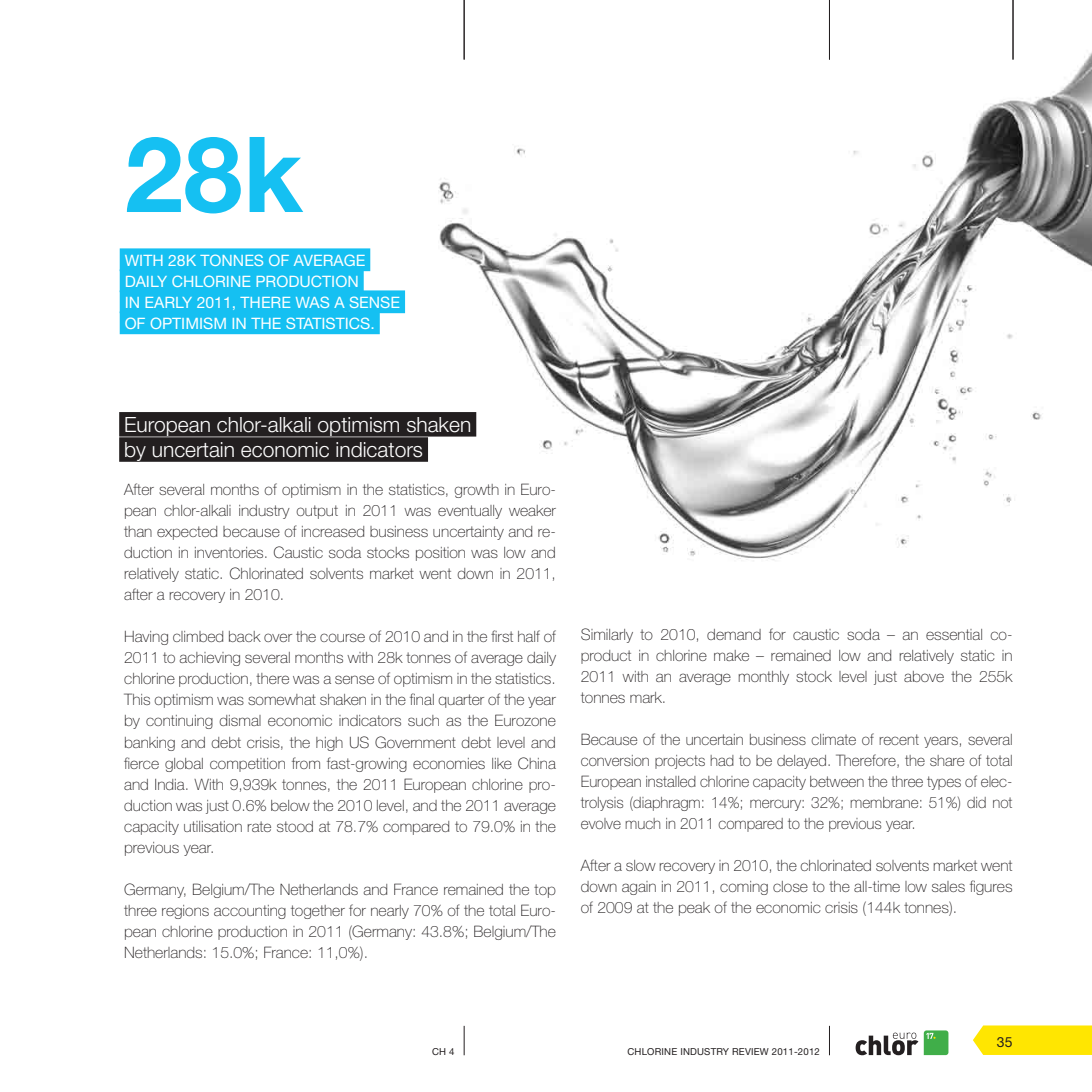
<style>
.page{position:relative;width:1092px;height:1092px;background:#fff}
.page>*{position:absolute;margin:0;border:0;box-sizing:border-box;transform-origin:0 0}
.BODY{font:700 105px "Helvetica Neue LT Std";color:#15c0f2}
.t1{font:300 21px "Helvetica Neue LT Std";color:#fff}
.t2{font:100 15.75px/21px "Helvetica Neue LT Std";color:#231f20;text-align:justify}
.TITRE_petit_texte_dr{font:15.75px "Helvetica Neue LT Std";color:#fff}
.t3{font:14px "Helvetica Neue LT Std";color:#231f20}
.t4{font:9.62px "Helvetica Neue LT Std";letter-spacing:.02em;color:#231f20}
</style>
<div class="page">
<img style="left:398px;top:16px;width:693px;height:545px">
<div style="left:119px;top:412px;width:357px;height:24px;background:#231f20"></div>
<div style="left:119px;top:437px;width:309px;height:25px;background:#231f20"></div>
<div style="left:120px;top:248px;width:250px;height:23px;background:#15c0f2"></div>
<div style="left:120px;top:269px;width:244px;height:23px;background:#15c0f2"></div>
<div style="left:120px;top:290px;width:285px;height:23px;background:#15c0f2"></div>
<div style="left:120px;top:311px;width:260px;height:23px;background:#15c0f2"></div>
<hr style="left:829px;top:1025px;width:1px;height:30px;background:#231f20">
<hr style="left:463px;top:1025px;width:1px;height:30px;background:#231f20">
<svg style="left:855px;top:1030px;width:93px;height:25px"></svg>
<svg style="left:973px;top:1025px;width:118px;height:29px;background:#ffe70f"></svg>
<hr style="left:1012px;top:0;width:1px;height:60px;background:#231f20">
<hr style="left:463px;top:0;width:1px;height:60px;background:#231f20">
<hr style="left:829px;top:0;width:1px;height:60px;background:#231f20">
<p class="BODY" style="left:125px;top:110px;width:180px">28k</p>
<p class="TITRE_petit_texte_dr" style="left:125px;top:251px;width:242px">WITH 28K TONNES OF AVERAGE</p>
<p class="TITRE_petit_texte_dr" style="left:125px;top:272px;width:235px">DAILY CHLORINE PRODUCTION</p>
<p class="TITRE_petit_texte_dr" style="left:125px;top:293px;width:277px">IN EARLY 2011, THERE WAS A SENSE</p>
<p class="TITRE_petit_texte_dr" style="left:125px;top:314px;width:251px">OF OPTIMISM IN THE STATISTICS.</p>
<p class="t1" style="left:124px;top:411px;width:348px">European chlor-alkali optimism shaken</p>
<p class="t1" style="left:124px;top:436px;width:300px">by uncertain economic indicators</p>
<p class="t2" style="left:124px;top:479px;width:433px">After several months of optimism in the statistics, growth in Euro&shy;pean chlor-alkali industry output in 2011 was eventually weaker than expected because of increased business uncertainty and re&shy;duction in inventories. Caustic soda stocks position was low and relatively static. Chlorinated solvents market went down in 2011, after a recovery in 2010.</p>
<p class="t2" style="left:124px;top:626px;width:433px">Having climbed back over the course of 2010 and in the first half of 2011 to achieving several months with 28k tonnes of average daily chlorine production, there was a sense of optimism in the statistics.<br>This optimism was somewhat shaken in the final quarter of the year by continuing dismal economic indicators such as the Eurozone banking and debt crisis, the high US Government debt level and fierce global competition from fast-growing economies like China and India. With 9,939k tonnes, the 2011 European chlorine pro&shy;duction was just 0.6% below the 2010 level, and the 2011 average capacity utilisation rate stood at 78.7% compared to 79.0% in the previous year.</p>
<p class="t2" style="left:124px;top:878px;width:433px">Germany, Belgium/The Netherlands and France remained the top three regions accounting together for nearly 70% of the total Euro&shy;pean chlorine production in 2011 (Germany: 43.8%; Belgium/The Netherlands: 15.0%; France: 11,0%).</p>
<p class="t2" style="left:580px;top:623px;width:433px">Similarly to 2010, demand for caustic soda – an essential co&shy;product in chlorine make – remained low and relatively static in 2011 with an average monthly stock level just above the 255k tonnes mark.</p>
<p class="t2" style="left:580px;top:728px;width:433px">Because of the uncertain business climate of recent years, several conversion projects had to be delayed. Therefore, the share of total European installed chlorine capacity between the three types of elec&shy;trolysis (diaphragm: 14%; mercury: 32%; membrane: 51%) did not evolve much in 2011 compared to the previous year.</p>
<p class="t2" style="left:580px;top:854px;width:433px">After a slow recovery in 2010, the chlorinated solvents market went down again in 2011, coming close to the all-time low sales figures of 2009 at the peak of the economic crisis (144k tonnes).</p>
<p class="t4" style="left:432px;top:1045px;width:24px">CH 4</p>
<p class="t4" style="left:627px;top:1045px;width:194px">CHLORINE INDUSTRY REVIEW 2011-2012</p>
<p class="t3" style="left:996px;top:1033px;width:17px">35</p>
</div>
